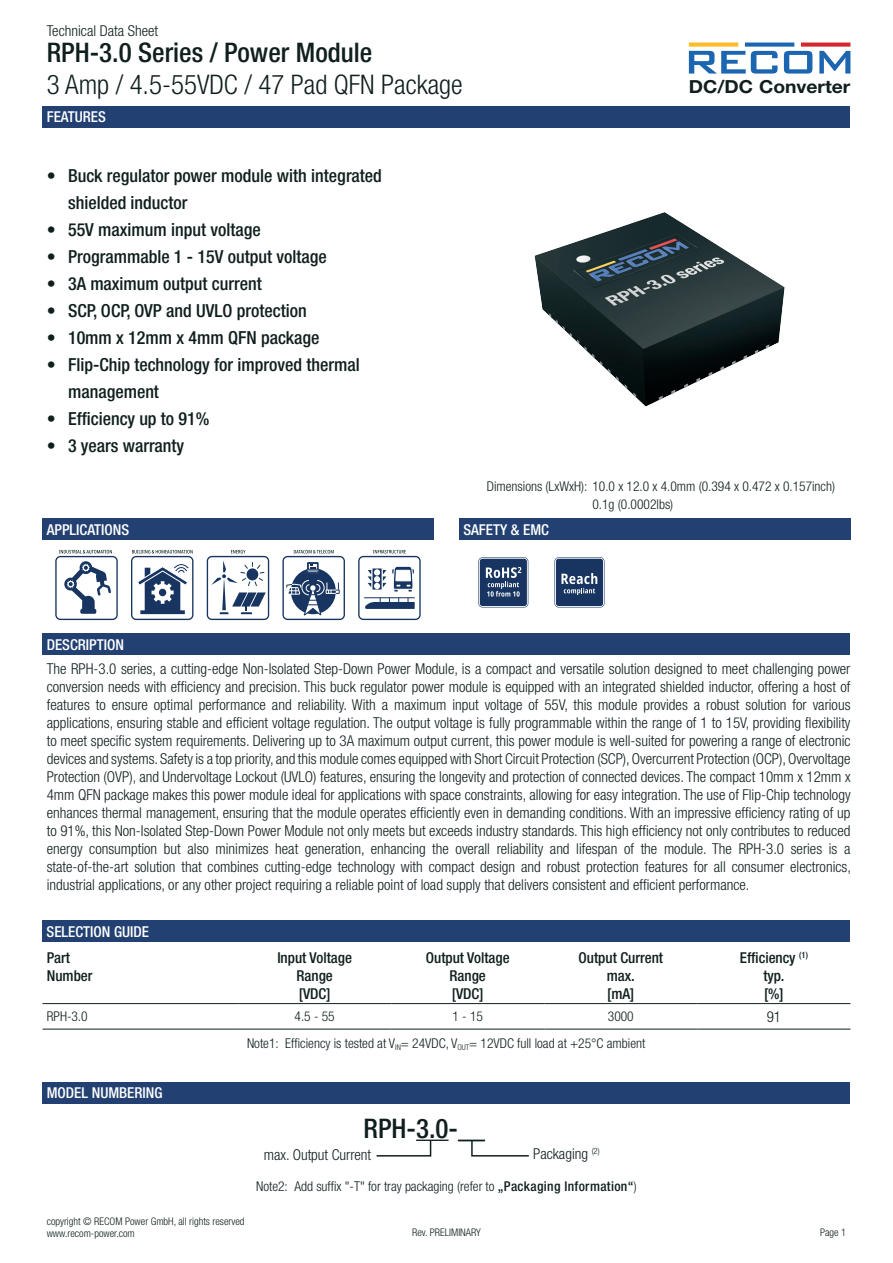
<style>
.page{position:relative;width:893px;height:1263px;background:#fff}
.page>*{position:absolute;margin:0;border:0;box-sizing:border-box;transform-origin:0 0}
.t1{font:500 condensed 27px "Helvetica Neue LT Std";color:#101f1e}
.t2{font:300 condensed 27px "Helvetica Neue LT Std";color:#101f1e}
.t3{font:500 condensed 18px/27px "Helvetica Neue LT Std";color:#101f1e}
.t4{font:700 18px "Helvetica Neue LT Std";color:#101f1e;scale:1.07 1}
.t5{font:300 condensed 15px/18px "Helvetica Neue LT Std";color:#101f1e;text-align:justify}
.t6{font:500 condensed 15px/18px "Helvetica Neue LT Std";color:#101f1e;text-align:center}
.t7{font:500 condensed 15px "Helvetica Neue LT Std";color:#fff}
.t8{font:300 condensed 13.5px "Helvetica Neue LT Std";color:#101f1e}
.t9{font:300 condensed 10.5px/11.2px "Helvetica Neue LT Std";color:#101f1e}
.s1{font-weight:500}
</style>
<div class="page">
<svg style="left:689px;top:43px;width:49px;height:4px"></svg>
<svg style="left:745px;top:43px;width:49px;height:4px"></svg>
<svg style="left:801px;top:43px;width:49px;height:4px"></svg>
<svg style="left:689px;top:51px;width:89px;height:23px"></svg>
<svg style="left:784px;top:51px;width:28px;height:23px"></svg>
<svg style="left:819px;top:51px;width:31px;height:23px"></svg>
<svg style="left:358px;top:550px;width:63px;height:70px"></svg>
<svg style="left:131px;top:550px;width:62px;height:70px"></svg>
<svg style="left:207px;top:550px;width:62px;height:70px"></svg>
<svg style="left:55px;top:550px;width:63px;height:70px"></svg>
<svg style="left:282px;top:550px;width:63px;height:70px"></svg>
<svg style="left:478px;top:557px;width:50px;height:50px;background:#475f81"></svg>
<svg style="left:554px;top:557px;width:50px;height:50px;background:#425a7d"></svg>
<hr style="left:43px;top:1029px;width:195px;height:1px;background:#101f1e">
<hr style="left:238px;top:1029px;width:153px;height:1px;background:#101f1e">
<hr style="left:391px;top:1029px;width:153px;height:1px;background:#101f1e">
<hr style="left:544px;top:1029px;width:153px;height:1px;background:#101f1e">
<hr style="left:697px;top:1029px;width:153px;height:1px;background:#101f1e">
<hr style="left:43px;top:1003px;width:195px;height:1px;background:#101f1e">
<hr style="left:238px;top:1003px;width:153px;height:1px;background:#101f1e">
<hr style="left:391px;top:1003px;width:153px;height:1px;background:#101f1e">
<hr style="left:544px;top:1003px;width:153px;height:1px;background:#101f1e">
<hr style="left:697px;top:1003px;width:153px;height:1px;background:#101f1e">
<div style="left:42px;top:921px;width:808px;height:21px;background:#224071"></div>
<div style="left:43px;top:634px;width:807px;height:21px;background:#224071"></div>
<div style="left:43px;top:519px;width:391px;height:21px;background:#224071"></div>
<div style="left:43px;top:106px;width:807px;height:22px;background:#224071"></div>
<div style="left:459px;top:519px;width:391px;height:21px;background:#224071"></div>
<img style="left:534px;top:212px;width:251px;height:195px">
<div style="left:43px;top:1082px;width:807px;height:21px;background:#224071"></div>
<svg style="left:376px;top:1141px;width:56px;height:16px"></svg>
<svg style="left:471px;top:1140px;width:58px;height:17px"></svg>
<hr style="left:416px;top:1139px;width:33px;height:2px;background:#101f1e">
<hr style="left:458px;top:1139px;width:27px;height:2px;background:#101f1e">
<p class="t5" style="left:47px;top:22px;width:113px">Technical Data Sheet</p>
<h1 class="t2" style="left:47px;top:69px;width:417px">3 Amp / 4.5-55VDC / 47 Pad QFN Package</h1>
<p class="t4" style="left:689px;top:75px;width:153px">DC/DC Converter</p>
<h1 class="t1" style="left:47px;top:36px;width:327px">RPH-3.0 Series / Power Module</h1>
<p class="t7" style="left:47px;top:108px;width:61px">FEATURES</p>
<p class="t3" style="left:68px;top:162px;width:315px;text-indent:-21px">• Buck regulator power module with integrated shielded inductor</p>
<p class="t3" style="left:47px;top:216px;width:216px">• 55V maximum input voltage</p>
<p class="t3" style="left:47px;top:243px;width:282px">• Programmable 1 - 15V output voltage</p>
<p class="t3" style="left:47px;top:270px;width:217px">• 3A maximum output current</p>
<p class="t3" style="left:47px;top:297px;width:262px">• SCP, OCP, OVP and UVLO protection</p>
<p class="t3" style="left:47px;top:324px;width:274px">• 10mm x 12mm x 4mm QFN package</p>
<p class="t3" style="left:68px;top:351px;width:293px;text-indent:-21px">• Flip-Chip technology for improved thermal management</p>
<p class="t3" style="left:47px;top:405px;width:164px">• Efficiency up to 91%</p>
<p class="t3" style="left:47px;top:432px;width:139px">• 3 years warranty</p>
<p class="t7" style="left:47px;top:520px;width:84px">APPLICATIONS</p>
<p class="t7" style="left:47px;top:635px;width:79px">DESCRIPTION</p>
<p class="t8" style="left:487px;top:478px;width:350px">Dimensions (LxWxH): 10.0 x 12.0 x 4.0mm (0.394 x 0.472 x 0.157inch)</p>
<p class="t7" style="left:463px;top:520px;width:87px">SAFETY &amp; EMC</p>
<p class="t8" style="left:592px;top:496px;width:82px">0.1g (0.0002lbs)</p>
<p class="t5" style="left:47px;top:659px;width:806px">The RPH-3.0 series, a cutting-edge Non-Isolated Step-Down Power Module, is a compact and versatile solution designed to meet challenging power conversion needs with efficiency and precision. This buck regulator power module is equipped with an integrated shielded inductor, offering a host of features to ensure optimal performance and reliability. With a maximum input voltage of 55V, this module provides a robust solution for various applications, ensuring stable and efficient voltage regulation. The output voltage is fully programmable within the range of 1 to 15V, providing flexibility to meet specific system requirements. Delivering up to 3A maximum output current, this power module is well-suited for powering a range of electronic devices and systems. Safety is a top priority, and this module comes equipped with Short Circuit Protection (SCP), Overcurrent Protection (OCP), Overvoltage Protection (OVP), and Undervoltage Lockout (UVLO) features, ensuring the longevity and protection of connected devices. The compact 10mm x 12mm x 4mm QFN package makes this power module ideal for applications with space constraints, allowing for easy integration. The use of Flip-Chip technology enhances thermal management, ensuring that the module operates efficiently even in demanding conditions. With an impressive efficiency rating of up to 91%, this Non-Isolated Step-Down Power Module not only meets but exceeds industry standards. This high efficiency not only contributes to reduced energy consumption but also minimizes heat generation, enhancing the overall reliability and lifespan of the module. The RPH-3.0 series is a state-of-the-art solution that combines cutting-edge technology with compact design and robust protection features for all consumer electronics, industrial applications, or any other project requiring a reliable point of load supply that delivers consistent and efficient performance.</p>
<p class="t7" style="left:47px;top:922px;width:104px">SELECTION GUIDE</p>
<p class="t6" style="left:47px;top:949px;width:47px;text-align:left">Part<br>Number</p>
<p class="t6" style="left:277px;top:949px;width:76px">Input Voltage<br>Range<br>[VDC]</p>
<p class="t6" style="left:426px;top:949px;width:85px">Output Voltage<br>Range<br>[VDC]</p>
<p class="t6" style="left:578px;top:949px;width:86px">Output Current max.<br>[mA]</p>
<p class="t6" style="left:740px;top:949px;width:70px">Efficiency <sup>(1) </sup>typ.<br>[%]</p>
<p class="t8" style="left:47px;top:1009px;width:42px">RPH-3.0</p>
<p class="t8" style="left:295px;top:1009px;width:42px">4.5 - 55</p>
<p class="t8" style="left:453px;top:1009px;width:32px">1 - 15</p>
<p class="t8" style="left:608px;top:1009px;width:27px">3000</p>
<p class="t5" style="left:767px;top:1007px;width:16px">91</p>
<p class="t8" style="left:247px;top:1036px;width:400px">Note1: Efficiency is tested at V<sub>IN</sub>= 24VDC, V<sub>OUT</sub>= 12VDC full load at +25°C ambient</p>
<p class="t7" style="left:47px;top:1084px;width:117px">MODEL NUMBERING</p>
<p class="t9" style="left:47px;top:1216px;width:199px">copyright © RECOM Power GmbH, all rights reserved www.recom-power.com</p>
<h1 class="t1" style="left:364px;top:1112px;width:123px">RPH-3.0-__</h1>
<p class="t5" style="left:264px;top:1145px;width:109px">max. Output Current</p>
<p class="t5" style="left:533px;top:1145px;width:68px">Packaging <sup>(2)</sup></p>
<p class="t8" style="left:256px;top:1178px;width:382px">Note2: Add suffix "-T" for tray packaging (refer to <span class="s1">„Packaging Information“</span>)</p>
<p class="t9" style="left:412px;top:1226px;width:70px">Rev. PRELIMINARY</p>
<p class="t9" style="left:820px;top:1226px;width:28px">Page 1</p>
</div>
